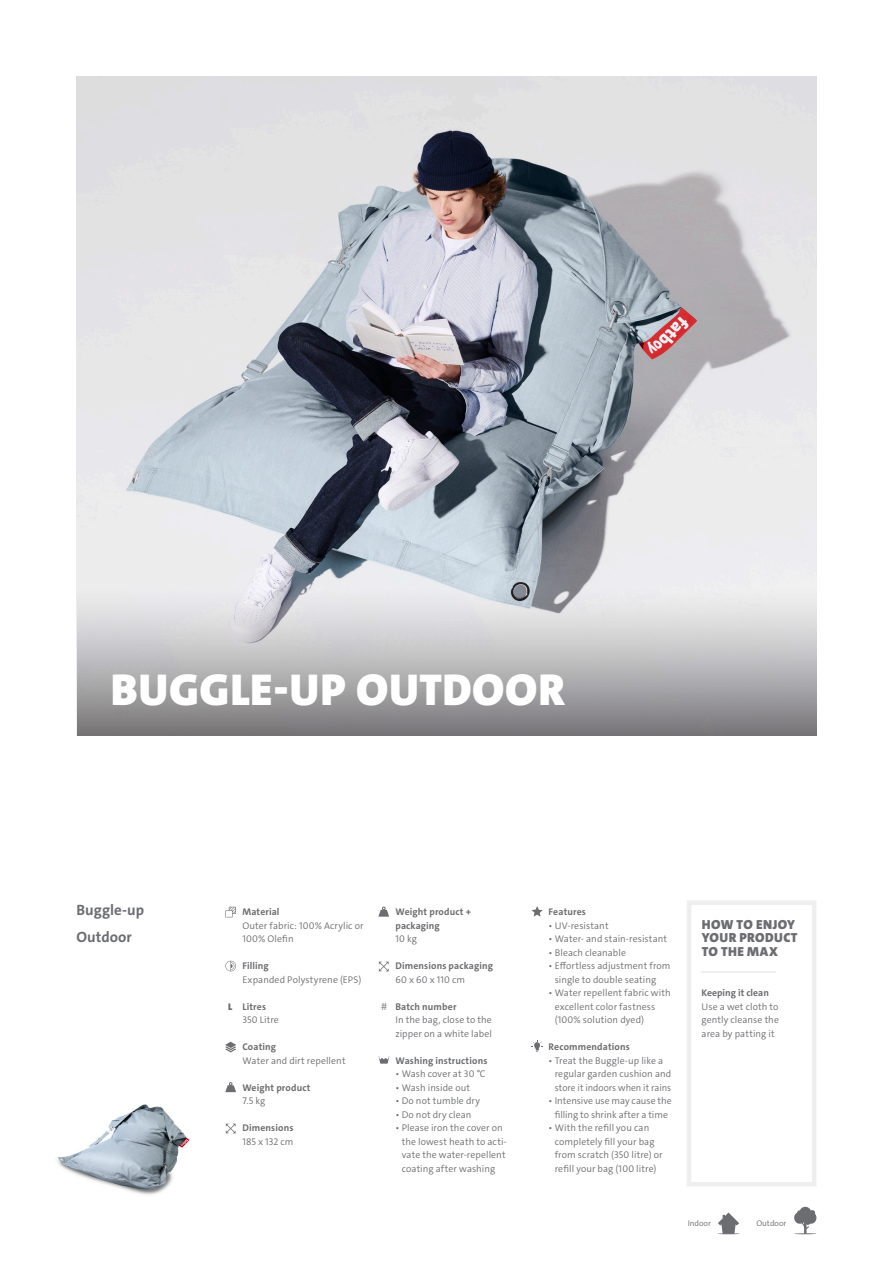
<style>
.page{position:relative;width:893px;height:1263px;background:#fff}
.page>*{position:absolute;margin:0;border:0;box-sizing:border-box;transform-origin:0 0}
.t1{font:900 45px "The Sans C4 s";letter-spacing:.015em;color:#fff}
.t2{font:700 15px "The Sans C4 s";color:#6c6d70}
.t3{font:900 13.2px/13.5px "The Sans C4 s";letter-spacing:.03em;color:#6c6d70}
.t4{font:300 9.75px/13.5px "The Sans C4 s";letter-spacing:.01em;color:#6c6d70}
.t5{font:700 9.75px/13.5px "The Sans C4 s";letter-spacing:.015em;color:#6c6d70}
.t6{font:300 8.25px "The Sans C4 s";color:#6c6d70}
.s1{font-weight:900}
.s2{font-weight:300}
.s3{font-weight:300;font-size:10.5px}
.s4{font-weight:700}
</style>
<div class="page">
<div style="left:687px;top:900px;width:129px;height:286px;background:#fff;border:4px solid #eeeeef"></div>
<img style="left:77px;top:77px;width:739px;height:510px">
<div style="left:77px;top:587px;width:739px;height:149px;background:linear-gradient(to bottom,#f2f2f5,#7e7d7e)"></div>
<svg style="left:225px;top:907px;width:11px;height:10px"></svg>
<svg style="left:225px;top:961px;width:11px;height:10px"></svg>
<svg style="left:225px;top:1042px;width:11px;height:10px"></svg>
<svg style="left:225px;top:1082px;width:11px;height:10px"></svg>
<svg style="left:226px;top:1123px;width:10px;height:10px"></svg>
<svg style="left:378px;top:906px;width:11px;height:11px"></svg>
<svg style="left:379px;top:961px;width:10px;height:10px"></svg>
<svg style="left:379px;top:1056px;width:10px;height:8px"></svg>
<svg style="left:531px;top:906px;width:12px;height:11px"></svg>
<svg style="left:531px;top:1040px;width:12px;height:12px"></svg>
<svg style="left:717px;top:1212px;width:23px;height:22px"></svg>
<img style="left:57px;top:1104px;width:133px;height:91px">
<svg style="left:794px;top:1206px;width:23px;height:28px"></svg>
<p class="t1" style="left:111px;top:661px;width:455px">BUGGLE-UP OUTDOOR</p>
<p class="t2" style="left:77px;top:900px;width:69px">Buggle-up</p>
<p class="t2" style="left:77px;top:927px;width:57px">Outdoor</p>
<p class="t5" style="left:242px;top:905px;width:39px">Material</p>
<p class="t4" style="left:242px;top:919px;width:123px">Outer fabric: 100% Acrylic or<br>100% Olefin</p>
<p class="t5" style="left:242px;top:959px;width:28px">Filling</p>
<p class="t4" style="left:242px;top:973px;width:120px">Expanded Polystyrene (EPS)</p>
<p class="t5" style="left:228px;top:1000px;width:39px"><span class="s1">L</span> Litres</p>
<p class="t4" style="left:242px;top:1013px;width:38px">350 Litre</p>
<p class="t5" style="left:242px;top:1040px;width:35px">Coating</p>
<p class="t4" style="left:242px;top:1054px;width:105px">Water and dirt repellent</p>
<p class="t5" style="left:242px;top:1081px;width:70px">Weight product</p>
<p class="t4" style="left:242px;top:1094px;width:25px">7.5 kg</p>
<p class="t5" style="left:242px;top:1121px;width:53px">Dimensions</p>
<p class="t4" style="left:242px;top:1135px;width:53px">185 x 132 cm</p>
<p class="t5" style="left:395px;top:905px;width:77px">Weight product +</p>
<p class="t5" style="left:395px;top:919px;width:46px">packaging</p>
<p class="t4" style="left:395px;top:932px;width:23px">10 kg</p>
<p class="t5" style="left:395px;top:959px;width:99px">Dimensions packaging<br><span class="s2">60 x 60 x 110 cm</span></p>
<p class="t5" style="left:381px;top:1000px;width:77px"><span class="s3">#</span> Batch number</p>
<p class="t4" style="left:395px;top:1013px;width:98px">In the bag, close to the zipper on a white label</p>
<p class="t5" style="left:395px;top:1054px;width:93px">Washing instructions</p>
<p class="t4" style="left:395px;top:1067px;width:91px">• Wash cover at 30 ℃</p>
<p class="t4" style="left:395px;top:1081px;width:76px">• Wash inside out</p>
<p class="t4" style="left:395px;top:1094px;width:86px">• Do not tumble dry</p>
<p class="t4" style="left:395px;top:1108px;width:78px">• Do not dry clean</p>
<p class="t4" style="left:402px;top:1121px;width:107px;text-indent:-6px">• Please iron the cover on the lowest heath to acti&shy;vate the water-repellent coating after washing</p>
<p class="t5" style="left:549px;top:905px;width:39px">Features</p>
<p class="t4" style="left:549px;top:919px;width:62px">• UV-resistant</p>
<p class="t4" style="left:549px;top:932px;width:120px">• Water- and stain-resistant</p>
<p class="t4" style="left:549px;top:946px;width:79px">• Bleach cleanable</p>
<p class="t4" style="left:555px;top:959px;width:117px;text-indent:-6px">• Effortless adjustment from single to double seating</p>
<p class="t4" style="left:555px;top:986px;width:118px;text-indent:-6px">• Water repellent fabric with excellent color fastness (100% solution dyed)</p>
<p class="t5" style="left:549px;top:1040px;width:83px">Recommendations</p>
<p class="t4" style="left:555px;top:1054px;width:118px;text-indent:-6px">• Treat the Buggle-up like a regular garden cushion and store it indoors when it rains</p>
<p class="t4" style="left:549px;top:1094px;width:125px;text-align:center">• Intensive use may cause the filling to shrink after a time</p>
<p class="t4" style="left:555px;top:1121px;width:109px;text-indent:-6px">• With the refill you can completely fill your bag from scratch (350 litre) or refill your bag (100 litre)</p>
<p class="t3" style="left:702px;top:917px;width:97px">HOW TO ENJOY<br>YOUR PRODUCT</p>
<p class="t3" style="left:702px;top:944px;width:78px">TO THE MAX</p>
<p class="t4" style="left:702px;top:986px;width:79px"><span class="s4">Keeping it clean<br></span>Use a wet cloth to gently cleanse the area by patting it</p>
<p class="t6" style="left:688px;top:1217px;width:25px">Indoor</p>
<p class="t6" style="left:756px;top:1217px;width:32px">Outdoor</p>
</div>
